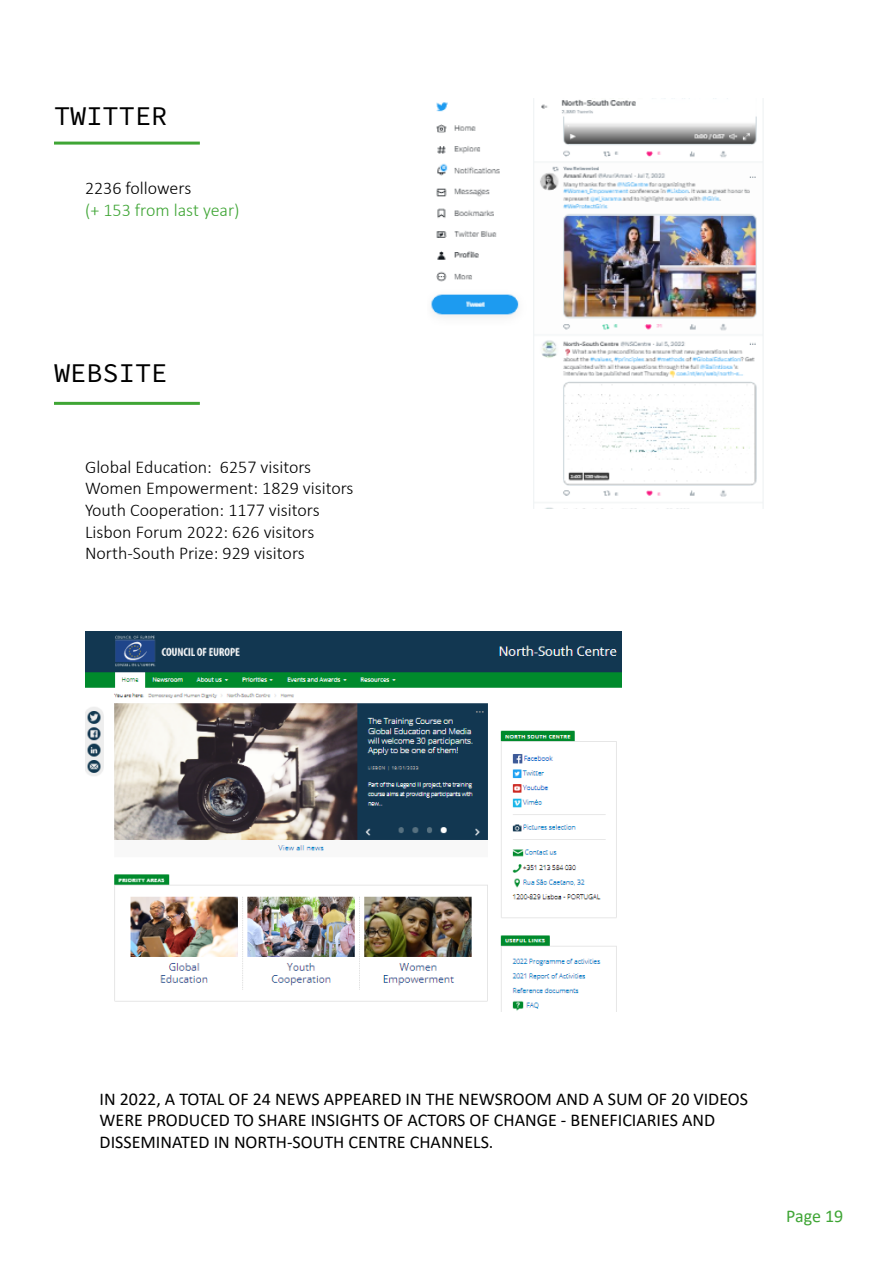
<style>
.page{position:relative;width:893px;height:1263px;background:#fff}
.page>*{position:absolute;margin:0;border:0;box-sizing:border-box;transform-origin:0 0}
.t1{font:27px "Source Code Variable";color:#000}
.t2{font:18px/21.6px "Calibri";color:#000}
.t3{font:300 18px/21.6px "Calibri";color:#000}
.t4{font:300 18px "Calibri";color:#3fa535}
.t5{font:18px "Calibri";letter-spacing:-.005em;color:#3fa535}
</style>
<div class="page">
<hr style="left:54px;top:142px;width:146px;height:3px;background:#3fa535">
<hr style="left:54px;top:402px;width:146px;height:3px;background:#3fa535">
<img style="left:431px;top:98px;width:333px;height:411px">
<img style="left:85px;top:631px;width:537px;height:381px">
<h1 class="t1" style="left:54px;top:96px;width:115px">TWITTER</h1>
<p class="t3" style="left:85px;top:177px;width:108px">2236 followers</p>
<p class="t4" style="left:85px;top:199px;width:156px">(+ 153 from last year)</p>
<h1 class="t1" style="left:54px;top:353px;width:115px">WEBSITE</h1>
<p class="t3" style="left:85px;top:456px;width:270px">Global Education: 6257 visitors Women Empowerment: 1829 visitors Youth Cooperation: 1177 visitors Lisbon Forum 2022: 626 visitors North-South Prize: 929 visitors</p>
<p class="t2" style="left:100px;top:1087px;width:650px">IN 2022, A TOTAL OF 24 NEWS APPEARED IN THE NEWSROOM AND A SUM OF 20 VIDEOS<br>WERE PRODUCED TO SHARE INSIGHTS OF ACTORS OF CHANGE - BENEFICIARIES AND<br>DISSEMINATED IN NORTH-SOUTH CENTRE CHANNELS.</p>
<p class="t5" style="left:786px;top:1204px;width:59px">Page 19</p>
</div>
